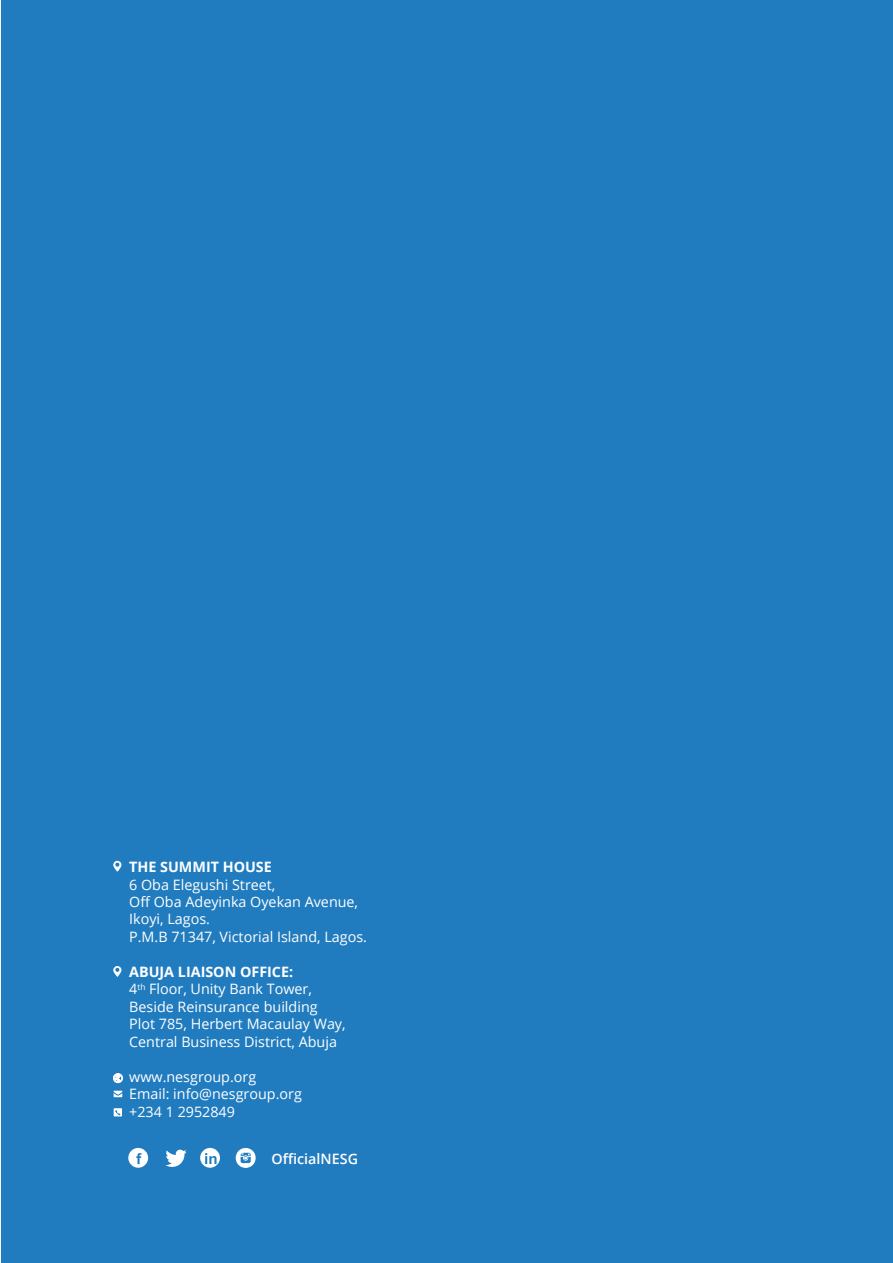
<style>
.page{position:relative;width:893px;height:1263px;background:#fff}
.page>*{position:absolute;margin:0;border:0;box-sizing:border-box;transform-origin:0 0}
.t1{font:14.4px/17.4px "Open Sans";color:#fff}
.t2{font:700 14.4px "Open Sans";color:#fff}
.t3{font:600 14.4px "Open Sans";color:#fff}
.s1{font-weight:700}
</style>
<div class="page">
<div style="left:2px;top:0;width:891px;height:1262px;background:#217cbf"></div>
<svg style="left:113px;top:966px;width:9px;height:11px"></svg>
<svg style="left:113px;top:861px;width:9px;height:11px"></svg>
<svg style="left:113px;top:1073px;width:10px;height:10px"></svg>
<svg style="left:114px;top:1108px;width:8px;height:8px"></svg>
<svg style="left:236px;top:1148px;width:20px;height:20px"></svg>
<svg style="left:128px;top:1148px;width:20px;height:20px"></svg>
<svg style="left:200px;top:1148px;width:20px;height:20px"></svg>
<svg style="left:165px;top:1149px;width:22px;height:18px"></svg>
<div style="left:114px;top:1091px;width:8px;height:6px;background:#fff"></div>
<svg style="left:113px;top:1091px;width:10px;height:5px"></svg>
<p class="t2" style="left:129px;top:857px;width:144px">THE SUMMIT HOUSE</p>
<p class="t1" style="left:129px;top:875px;width:239px">6 Oba Elegushi Street,<br>Off Oba Adeyinka Oyekan Avenue,<br>Ikoyi, Lagos.<br>P.M.B 71347, Victorial Island, Lagos.</p>
<p class="t1" style="left:129px;top:962px;width:218px"><span class="s1">ABUJA LIAISON OFFICE:<br></span>4<sup>th</sup> Floor, Unity Bank Tower,<br>Beside Reinsurance building<br>Plot 785, Herbert Macaulay Way,<br>Central Business District, Abuja</p>
<p class="t1" style="left:129px;top:1067px;width:174px">www.nesgroup.org<br>Email: info@nesgroup.org +234 1 2952849</p>
<p class="t3" style="left:271px;top:1149px;width:88px">OfficialNESG</p>
</div>
